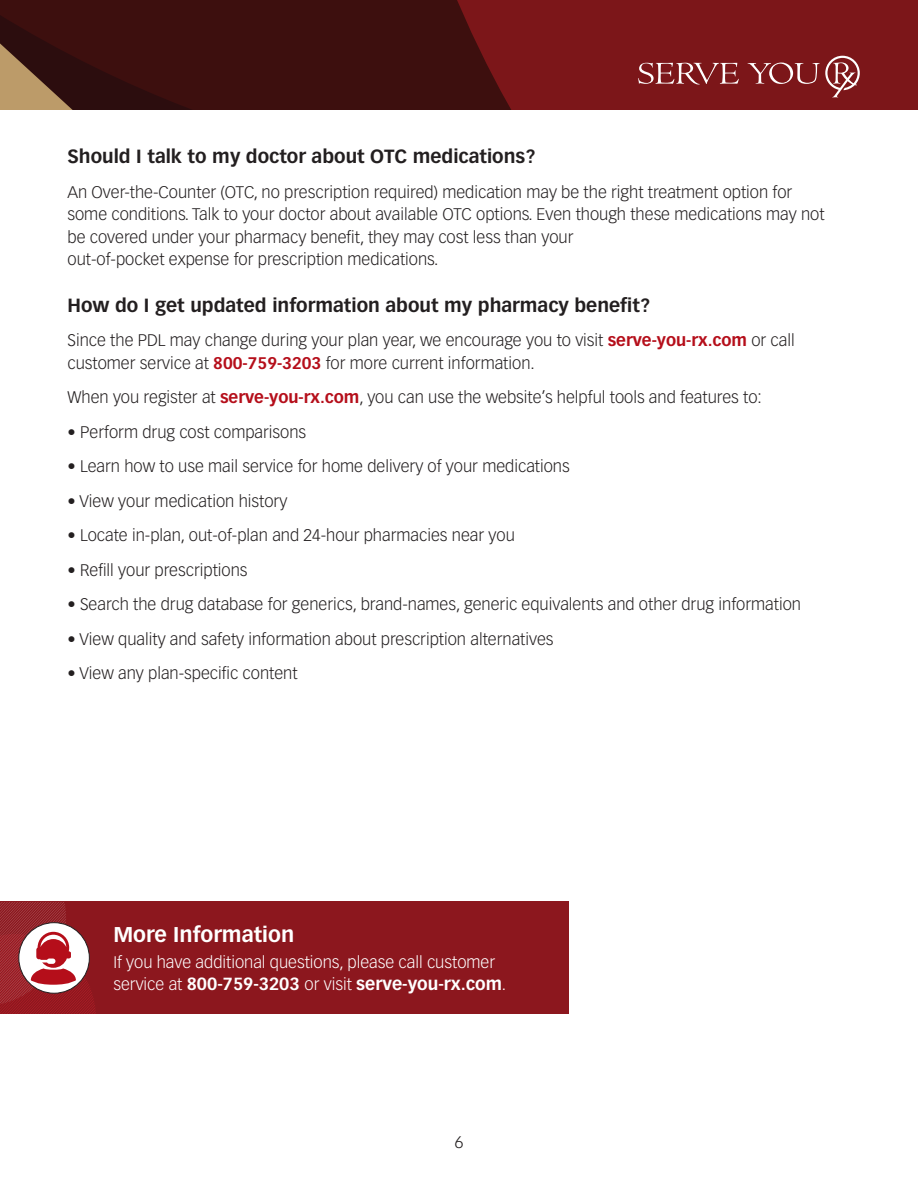
<style>
.page{position:relative;width:918px;height:1188px;background:#fff}
.page>*{position:absolute;margin:0;border:0;box-sizing:border-box;transform-origin:0 0}
.t1{font:700 21px "Vectora LH";color:#fff}
.t2{font:700 18.75px "Vectora LH";color:#231f20}
.t3{font:700 17.25px "Vectora LH";color:#fff}
.t4{font:300 16.5px/22.5px "Vectora LH";color:#231f20}
.t5{font:300 16.5px "Vectora LH";color:#fff}
.s1{font-weight:700;color:#b50e1a}
.s2{font-weight:300;font-size:16.5px}
</style>
<div class="page">
<svg style="left:0;top:0;width:360px;height:110px;background:#421814"></svg>
<svg style="left:360px;top:0;width:558px;height:110px;background:#6c1416"></svg>
<svg style="left:638px;top:63px;width:101px;height:22px;background:#994a4d"></svg>
<svg style="left:748px;top:63px;width:71px;height:21px"></svg>
<svg style="left:825px;top:56px;width:35px;height:41px"></svg>
<div style="left:0;top:902px;width:568px;height:112px;background:#8c171e"></div>
<svg style="left:0;top:902px;width:96px;height:112px"></svg>
<p class="t2" style="left:68px;top:145px;width:469px">Should I talk to my doctor about OTC medications?</p>
<p class="t4" style="left:68px;top:181px;width:759px">An Over-the-Counter (OTC, no prescription required) medication may be the right treatment option for some conditions. Talk to your doctor about available OTC options. Even though these medications may not be covered under your pharmacy benefit, they may cost less than your<br>out-of-pocket expense for prescription medications.</p>
<p class="t2" style="left:68px;top:294px;width:584px">How do I get updated information about my pharmacy benefit?</p>
<p class="t4" style="left:68px;top:329px;width:729px">Since the PDL may change during your plan year, we encourage you to visit <span class="s1">serve-you-rx.com</span> or call customer service at <span class="s1">800-759-3203</span> for more current information.</p>
<p class="t4" style="left:68px;top:386px;width:696px">When you register at <span class="s1">serve-you-rx.com</span>, you can use the website’s helpful tools and features to:</p>
<p class="t4" style="left:68px;top:421px;width:240px">• Perform drug cost comparisons</p>
<p class="t4" style="left:68px;top:455px;width:504px">• Learn how to use mail service for home delivery of your medications</p>
<p class="t4" style="left:68px;top:490px;width:221px">• View your medication history</p>
<p class="t4" style="left:68px;top:524px;width:449px">• Locate in-plan, out-of-plan and 24-hour pharmacies near you</p>
<p class="t4" style="left:68px;top:559px;width:182px">• Refill your prescriptions</p>
<p class="t4" style="left:68px;top:593px;width:735px">• Search the drug database for generics, brand-names, generic equivalents and other drug information</p>
<p class="t4" style="left:68px;top:628px;width:488px">• View quality and safety information about prescription alternatives</p>
<p class="t4" style="left:68px;top:662px;width:232px">• View any plan-specific content</p>
<p class="t1" style="left:113px;top:922px;width:182px">More Information</p>
<p class="t5" style="left:113px;top:953px;width:383px">If you have additional questions, please call customer</p>
<p class="t3" style="left:113px;top:974px;width:394px"><span class="s2">service at</span> 800-759-3203 <span class="s2">or visit</span> serve-you-rx.com<span class="s2">.</span></p>
<p class="t4" style="left:455px;top:1131px;width:10px">6</p>
</div>
